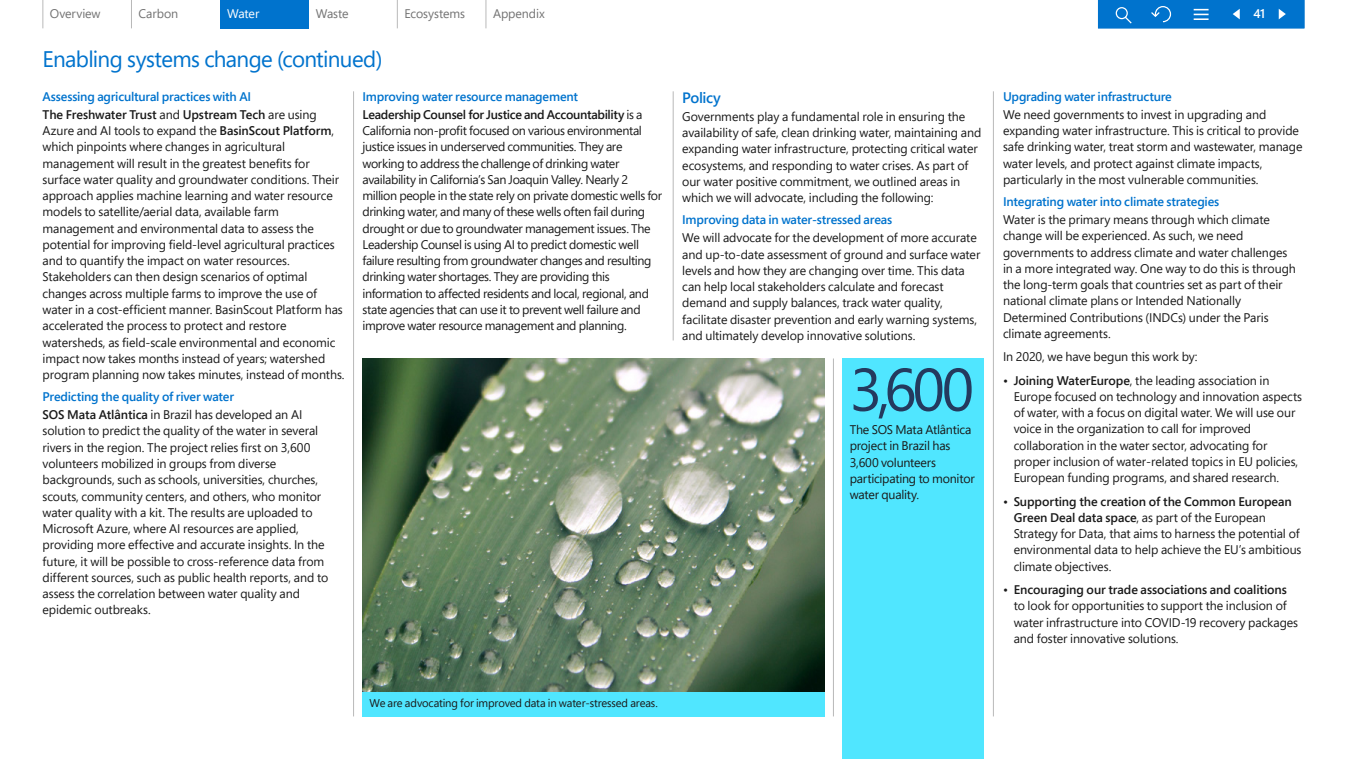
<style>
.page{position:relative;width:1347px;height:759px;background:#fff}
.page>*{position:absolute;margin:0;border:0;box-sizing:border-box;transform-origin:0 0}
.t1{font:60px "Segoe Pro";color:#243a5e}
.t2{font:22.5px "Segoe Pro";letter-spacing:-.03em;color:#0073cd}
.t3{font:600 15px "Segoe Pro";letter-spacing:-.03em;color:#0073cd}
.t4{font:12.5px/16.2px "Segoe Pro";letter-spacing:-.01em;color:#1a1a1a}
.t5{font:12.5px/16.2px "Segoe Pro";letter-spacing:-.03em;color:#1a1a1a}
.t6{font:600 12.5px "Segoe Pro";letter-spacing:-.015em;color:#0073cd}
.t7{font:12.5px "Segoe Pro";letter-spacing:-.005em;color:#737373}
.t8{font:12.5px "Segoe Pro";letter-spacing:-.01em;color:#fff}
.t9{font:600 12.5px "Segoe Pro";color:#fff}
.t10{font:11.25px "Segoe Pro";letter-spacing:-.015em;color:#1a1a1a}
.s1{font-weight:600}
</style>
<div class="page">
<div style="left:220px;top:0;width:89px;height:28px;background:#0073cd"></div>
<hr style="left:673px;top:91px;width:1px;height:249px;background:#b9b9b9">
<hr style="left:353px;top:91px;width:1px;height:625px;background:#b9b9b9">
<hr style="left:993px;top:91px;width:1px;height:625px;background:#b9b9b9">
<img style="left:362px;top:358px;width:462px;height:333px">
<div style="left:842px;top:358px;width:142px;height:400px;background:#50e6ff"></div>
<hr style="left:833px;top:358px;width:1px;height:358px;background:#b9b9b9">
<div style="left:362px;top:691px;width:462px;height:25px;background:#50e6ff"></div>
<svg style="left:397px;top:0;width:1px;height:28px"></svg>
<svg style="left:485px;top:0;width:1px;height:28px"></svg>
<svg style="left:43px;top:0;width:1px;height:28px"></svg>
<svg style="left:131px;top:0;width:1px;height:28px"></svg>
<svg style="left:1098px;top:0;width:206px;height:28px"></svg>
<p class="t7" style="left:50px;top:5px;width:52px">Overview</p>
<p class="t7" style="left:139px;top:5px;width:41px">Carbon</p>
<p class="t8" style="left:227px;top:5px;width:34px">Water</p>
<p class="t7" style="left:316px;top:5px;width:34px">Waste</p>
<p class="t7" style="left:404px;top:5px;width:62px">Ecosystems</p>
<p class="t7" style="left:493px;top:5px;width:53px">Appendix</p>
<h2 class="t2" style="left:43px;top:43px;width:341px">Enabling systems change (continued)</h2>
<h5 class="t6" style="left:43px;top:88px;width:210px">Assessing agricultural practices with AI</h5>
<p class="t4" style="left:43px;top:106px;width:304px"><span class="s1">The Freshwater Trust</span> and <span class="s1">Upstream Tech</span> are using Azure and AI tools to expand the <span class="s1">BasinScout Platform</span>, which pinpoints where changes in agricultural management will result in the greatest benefits for surface water quality and groundwater conditions. Their approach applies machine learning and water resource models to satellite/aerial data, available farm management and environmental data to assess the potential for improving field-level agricultural practices and to quantify the impact on water resources.<br>Stakeholders can then design scenarios of optimal changes across multiple farms to improve the use of water in a cost-efficient manner. BasinScout Platform has accelerated the process to protect and restore watersheds, as field-scale environmental and economic impact now takes months instead of years; watershed program planning now takes minutes, instead of months.</p>
<h5 class="t6" style="left:43px;top:388px;width:193px">Predicting the quality of river water</h5>
<p class="t4" style="left:43px;top:406px;width:287px"><span class="s1">SOS Mata Atlântica</span> in Brazil has developed an AI solution to predict the quality of the water in several rivers in the region. The project relies first on 3,600 volunteers mobilized in groups from diverse backgrounds, such as schools, universities, churches, scouts, community centers, and others, who monitor water quality with a kit. The results are uploaded to Microsoft Azure, where AI resources are applied, providing more effective and accurate insights. In the future, it will be possible to cross-reference data from different sources, such as public health reports, and to assess the correlation between water quality and epidemic outbreaks.</p>
<h5 class="t6" style="left:362px;top:88px;width:217px">Improving water resource management</h5>
<p class="t5" style="left:362px;top:106px;width:301px"><span class="s1">Leadership Counsel for Justice and Accountability</span> is a California non-profit focused on various environmental justice issues in underserved communities. They are working to address the challenge of drinking water availability in California’s San Joaquin Valley. Nearly 2 million people in the state rely on private domestic wells for drinking water, and many of these wells often fail during drought or due to groundwater management issues. The Leadership Counsel is using AI to predict domestic well failure resulting from groundwater changes and resulting drinking water shortages. They are providing this information to affected residents and local, regional, and state agencies that can use it to prevent well failure and improve water resource management and planning.</p>
<h4 class="t3" style="left:682px;top:87px;width:40px">Policy</h4>
<p class="t4" style="left:682px;top:108px;width:300px">Governments play a fundamental role in ensuring the availability of safe, clean drinking water, maintaining and expanding water infrastructure, protecting critical water ecosystems, and responding to water crises. As part of our water positive commitment, we outlined areas in which we will advocate, including the following:</p>
<h5 class="t6" style="left:682px;top:211px;width:211px">Improving data in water-stressed areas</h5>
<p class="t4" style="left:682px;top:229px;width:299px">We will advocate for the development of more accurate and up-to-date assessment of ground and surface water levels and how they are changing over time. This data can help local stakeholders calculate and forecast demand and supply balances, track water quality, facilitate disaster prevention and early warning systems, and ultimately develop innovative solutions.</p>
<p class="t1" style="left:849px;top:348px;width:126px">3,600</p>
<p class="t4" style="left:849px;top:421px;width:126px">The SOS Mata Atlântica project in Brazil has<br>3,600 volunteers participating to monitor water quality.</p>
<p class="t10" style="left:369px;top:695px;width:290px">We are advocating for improved data in water-stressed areas.</p>
<p class="t9" style="left:1253px;top:5px;width:13px">41</p>
<h5 class="t6" style="left:1003px;top:88px;width:170px">Upgrading water infrastructure</h5>
<p class="t4" style="left:1003px;top:106px;width:301px">We need governments to invest in upgrading and expanding water infrastructure. This is critical to provide safe drinking water, treat storm and wastewater, manage water levels, and protect against climate impacts, particularly in the most vulnerable communities.</p>
<h5 class="t6" style="left:1003px;top:193px;width:218px">Integrating water into climate strategies</h5>
<p class="t4" style="left:1003px;top:211px;width:294px">Water is the primary means through which climate change will be experienced. As such, we need governments to address climate and water challenges in a more integrated way. One way to do this is through the long-term goals that countries set as part of their national climate plans or Intended Nationally Determined Contributions (INDCs) under the Paris climate agreements.</p>
<p class="t4" style="left:1003px;top:348px;width:196px">In 2020, we have begun this work by:</p>
<p class="t4" style="left:1013px;top:371px;width:290px;text-indent:-11px">• <span class="s1">Joining WaterEurope</span>, the leading association in Europe focused on technology and innovation aspects of water, with a focus on digital water. We will use our voice in the organization to call for improved collaboration in the water sector, advocating for proper inclusion of water-related topics in EU policies, European funding programs, and shared research.</p>
<p class="t4" style="left:1013px;top:492px;width:289px;text-indent:-11px">• <span class="s1">Supporting the creation of the Common European Green Deal data space</span>, as part of the European Strategy for Data, that aims to harness the potential of environmental data to help achieve the EU’s ambitious climate objectives.</p>
<p class="t4" style="left:1013px;top:581px;width:286px;text-indent:-11px">• <span class="s1">Encouraging our trade associations and coalitions </span>to look for opportunities to support the inclusion of water infrastructure into COVID-19 recovery packages and foster innovative solutions.</p>
</div>
